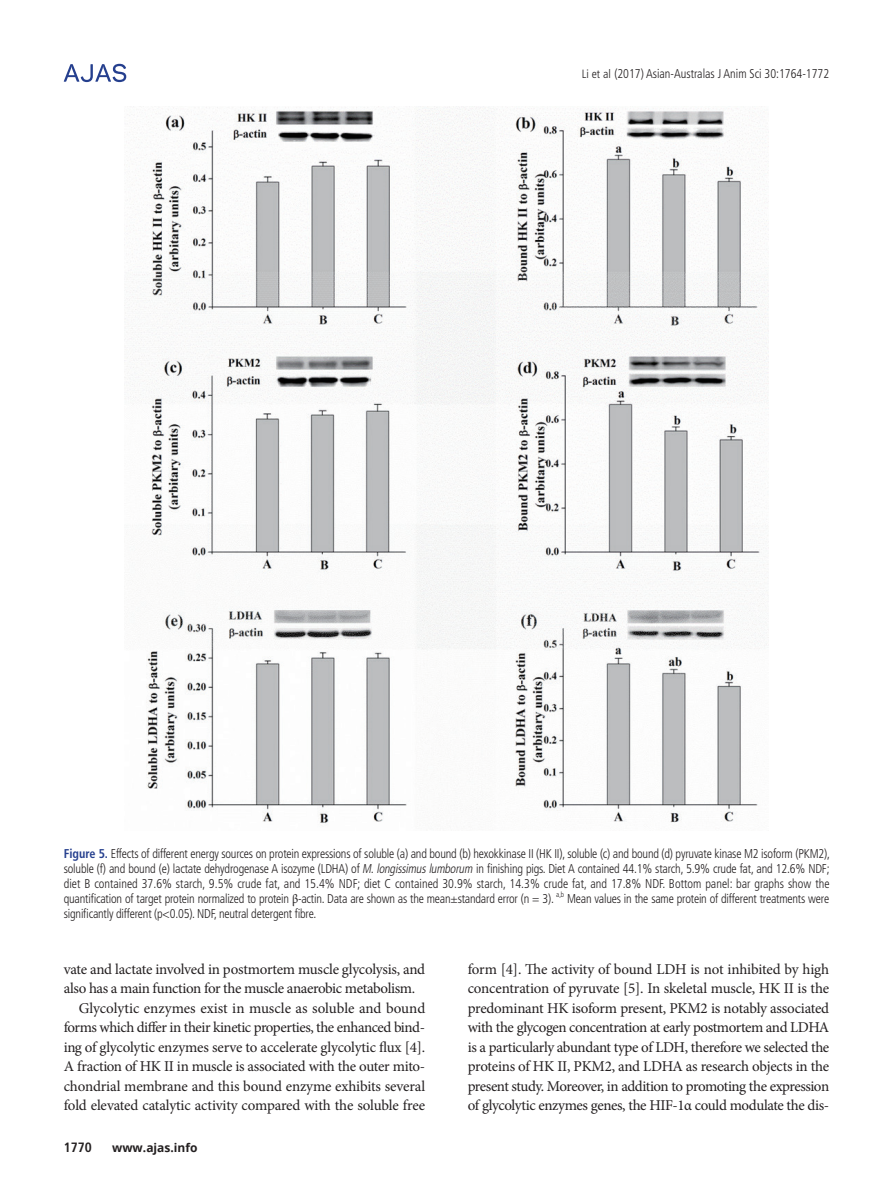
<style>
.page{position:relative;width:893px;height:1191px;background:#fff}
.page>*{position:absolute;margin:0;border:0;box-sizing:border-box;transform-origin:0 0}
.본문{font:15px/19.5px "Minion Pro";letter-spacing:-.02em;color:#231f20;text-align:justify}
.t1{font:700 condensed 13.5px "Frutiger LT Std";color:#231f20}
.표_그림__제목{font:300 condensed 12.75px/15px "Frutiger LT Std";letter-spacing:-.015em;color:#231f20;text-align:justify;scale:.95 1}
.t2{font:700 12px "Open Sans";color:#231f20}
.표_그림__제목-2{font:300 condensed 7.5px "Frutiger LT Std";color:#231f20;scale:.95 1}
.s1{font-size:12px}
.s2{font-weight:700;color:#253f8e}
.s3{font-style:italic}
.s4{font-family:"Minion Pro";font-weight:400;font-stretch:normal}
</style>
<div class="page">
<svg style="left:64px;top:64px;width:62px;height:18px"></svg>
<img style="left:124px;top:106px;width:644px;height:718px">
<p class="표_그림__제목" style="left:582px;top:66px;width:262px"><span class="s1">Li et al</span> (2017) Asian-Australas J Anim Sci 30:1764-1772</p>
<p class="표_그림__제목" style="left:64px;top:846px;width:808px"><span class="s2">Figure 5.</span> Effects of different energy sources on protein expressions of soluble (a) and bound (b) hexokkinase II (HK II), soluble (c) and bound (d) pyruvate kinase M2 isoform (PKM2), soluble (f) and bound (e) lactate dehydrogenase A isozyme (LDHA) of <span class="s3">M.longissimuslumborum</span> in finishing pigs. Diet A contained 44.1% starch, 5.9% crude fat, and 12.6% NDF; diet B contained 37.6% starch, 9.5% crude fat, and 15.4% NDF; diet C contained 30.9% starch, 14.3% crude fat, and 17.8% NDF. Bottom panel: bar graphs show the quantification of target protein normalized to protein <span class="s4">β</span>-actin. Data are shown as the mean±standard error (n = 3).</p>
<p class="표_그림__제목-2" style="left:556px;top:890px;width:10px">a,b</p>
<p class="표_그림__제목" style="left:567px;top:891px;width:277px">Mean values in the same protein of different treatments were</p>
<p class="표_그림__제목" style="left:64px;top:906px;width:267px">significantly different (p&lt;0.05). NDF, neutral detergent fibre.</p>
<p class="본문" style="left:64px;top:959px;width:363px">vate and lactate involved in postmortem muscle glycolysis, and also has a main function for the muscle anaerobic metabolism.</p>
<p class="본문" style="left:64px;top:998px;width:363px;text-indent:15px">Glycolytic enzymes exist in muscle as soluble and bound forms which differ in their kinetic properties, the enhanced bind&shy;ing of glycolytic enzymes serve to accelerate glycolytic flux [4].<br>A fraction of HK II in muscle is associated with the outer mito&shy;chondrial membrane and this bound enzyme exhibits several fold elevated catalytic activity compared with the soluble free</p>
<p class="t1" style="left:64px;top:1139px;width:30px">1770</p>
<p class="t2" style="left:112px;top:1138px;width:87px">www.ajas.info</p>
<p class="본문" style="left:468px;top:959px;width:363px">form [4]. The activity of bound LDH is not inhibited by high concentration of pyruvate [5]. In skeletal muscle, HK II is the predominant HK isoform present, PKM2 is notably associated with the glycogen concentration at early postmortem and LDHA is a particularly abundant type of LDH, therefore we selected the proteins of HK II, PKM2, and LDHA as research objects in the present study. Moreover, in addition to promoting the expression of glycolytic enzymes genes, the HIF-1α could modulate the dis-</p>
</div>
